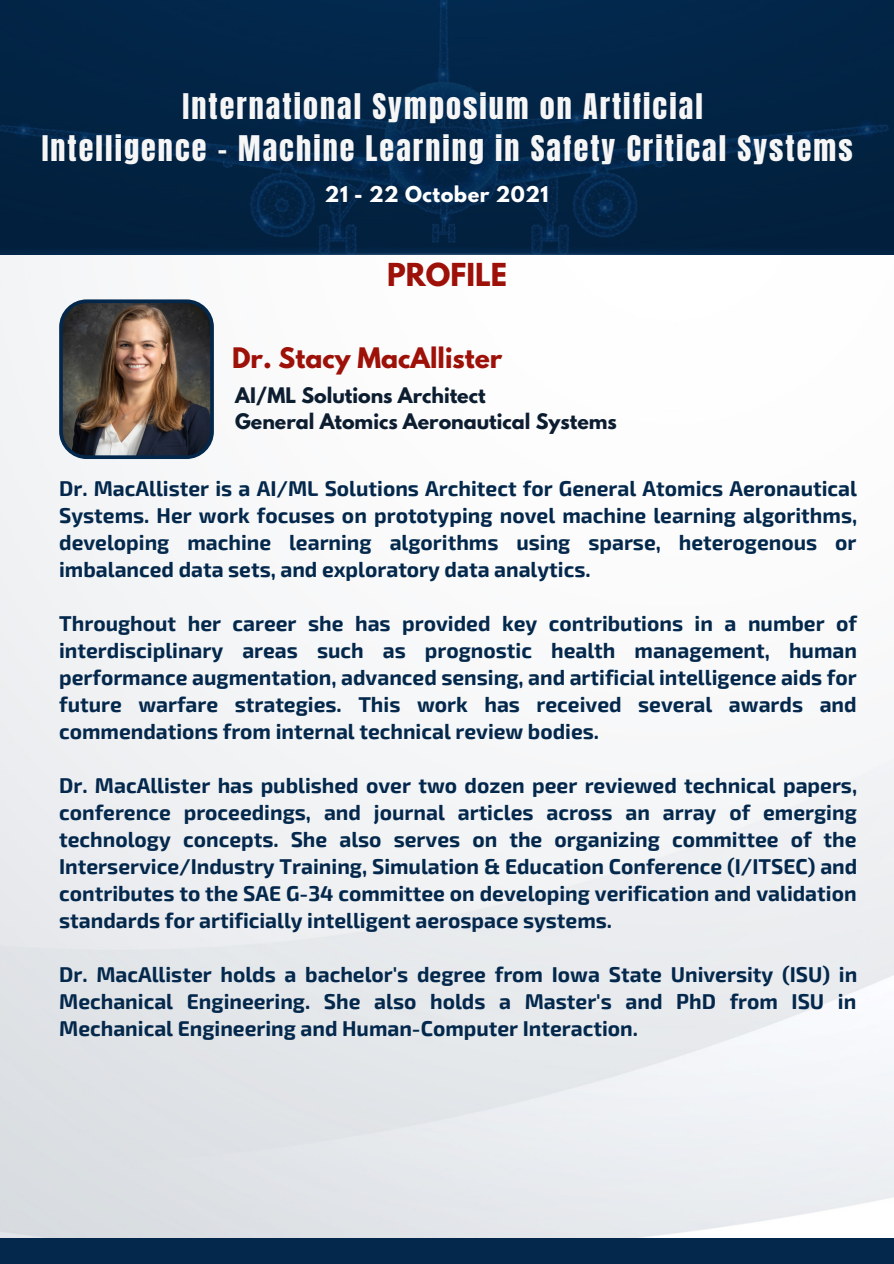
<style>
.page{position:relative;width:894px;height:1264px;background:#fff}
.page>*{position:absolute;margin:0;border:0;box-sizing:border-box;transform-origin:0 0}
.t1{font:30px "Anton";letter-spacing:.07em;color:#f6f6f6}
.t2{font:700 28.05px "League Spartan";color:#9d1108}
.t3{font:700 25.05px "League Spartan";color:#9d1108}
.t4{font:700 21px/27px "Exo 2";color:#03284c;text-align:justify}
.t5{font:700 19.35px "League Spartan";letter-spacing:.025em;color:#fff}
.t6{font:700 19.05px "League Spartan";color:#0d1d30}
</style>
<div class="page">
<img style="left:0;top:254px;width:893px;height:984px">
<img style="left:0;top:0;width:893px;height:254px">
<div style="left:0;top:1238px;width:893px;height:25px;background:#03284c"></div>
<img style="left:59px;top:299px;width:155px;height:160px">
<p class="t1" style="left:182px;top:85px;width:521px">International Symposium on Artificial</p>
<p class="t1" style="left:42px;top:127px;width:812px">Intelligence – Machine Learning in Safety Critical Systems</p>
<p class="t5" style="left:325px;top:185px;width:225px">21 - 22 October 2021</p>
<p class="t2" style="left:387px;top:260px;width:121px">PROFILE</p>
<p class="t3" style="left:232px;top:346px;width:272px">Dr. Stacy MacAllister</p>
<p class="t6" style="left:235px;top:386px;width:252px">AI/ML Solutions Architect</p>
<p class="t6" style="left:235px;top:411px;width:383px">General Atomics Aeronautical Systems</p>
<p class="t4" style="left:59px;top:473px;width:799px">Dr. MacAllister is a AI/ML Solutions Architect for General Atomics Aeronautical Systems. Her work focuses on prototyping novel machine learning algorithms, developing machine learning algorithms using sparse, heterogenous or imbalanced data sets, and exploratory data analytics.</p>
<p class="t4" style="left:59px;top:608px;width:799px">Throughout her career she has provided key contributions in a number of interdisciplinary areas such as prognostic health management, human performance augmentation, advanced sensing, and artificial intelligence aids for future warfare strategies. This work has received several awards and commendations from internal technical review bodies.</p>
<p class="t4" style="left:59px;top:770px;width:799px">Dr. MacAllister has published over two dozen peer reviewed technical papers, conference proceedings, and journal articles across an array of emerging technology concepts. She also serves on the organizing committee of the Interservice/Industry Training, Simulation &amp; Education Conference (I/ITSEC) and contributes to the SAE G-34 committee on developing verification and validation standards for artificially intelligent aerospace systems.</p>
<p class="t4" style="left:59px;top:960px;width:799px">Dr. MacAllister holds a bachelor's degree from Iowa State University (ISU) in Mechanical Engineering. She also holds a Master's and PhD from ISU in Mechanical Engineering and Human-Computer Interaction.</p>
</div>
